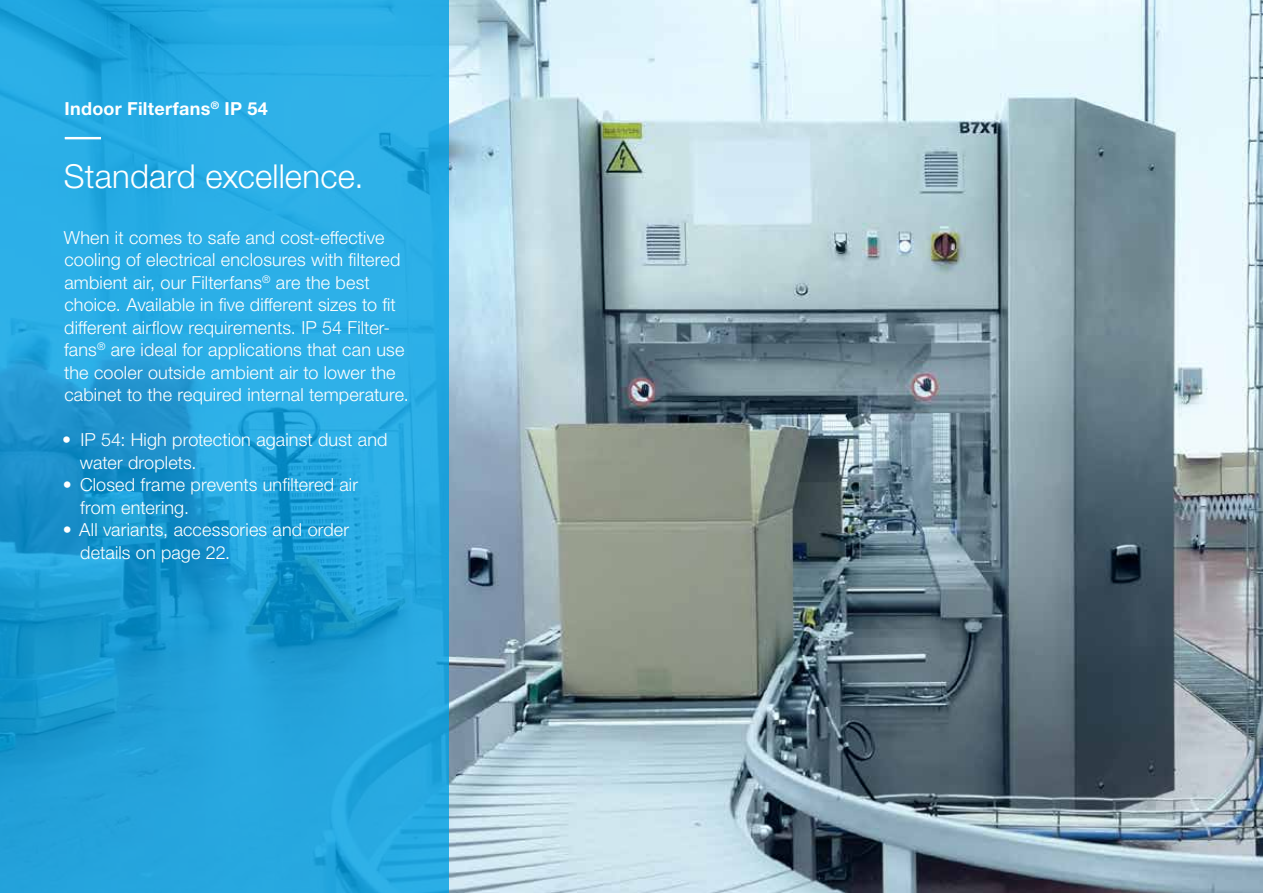
<style>
.page{position:relative;width:1263px;height:893px;background:#fff}
.page>*{position:absolute;margin:0;border:0;box-sizing:border-box;transform-origin:0 0}
.t1{font:300 33px "Helvetica Neue LTW1 G";letter-spacing:.005em;color:#fff}
.t2{font:300 18px/22.5px "Helvetica Neue LTW1 G";letter-spacing:.01em;color:#fff}
.t3{font:700 18px "Helvetica Neue LTW1 G";letter-spacing:.015em;color:#fff}
</style>
<div class="page">
<img style="left:449px;top:0;width:814px;height:893px">
<svg style="left:0;top:0;width:449px;height:893px;fill:#27a8e1"></svg>
<hr style="left:65px;top:137px;width:36px;height:2px;background:#fff">
<p class="t3" style="left:65px;top:97px;width:205px">Indoor Filterfans<sup>®</sup> IP 54</p>
<h1 class="t1" style="left:64px;top:156px;width:301px">Standard excellence.</h1>
<p class="t2" style="left:64px;top:226px;width:347px">When it comes to safe and cost-effective cooling of electrical enclosures with filtered ambient air, our Filterfans<sup>®</sup> are the best choice. Available in five different sizes to fit different airflow requirements. IP 54 Filter&shy;fans<sup>®</sup> are ideal for applications that can use the cooler outside ambient air to lower the cabinet to the required internal temperature.</p>
<p class="t2" style="left:80px;top:429px;width:309px;text-indent:-18px">• IP 54: High protection against dust and water droplets.</p>
<p class="t2" style="left:80px;top:474px;width:279px;text-indent:-17px">• Closed frame prevents unfiltered air from entering.</p>
<p class="t2" style="left:80px;top:519px;width:270px;text-indent:-18px">• All variants, accessories and order details on page 22.</p>
</div>
